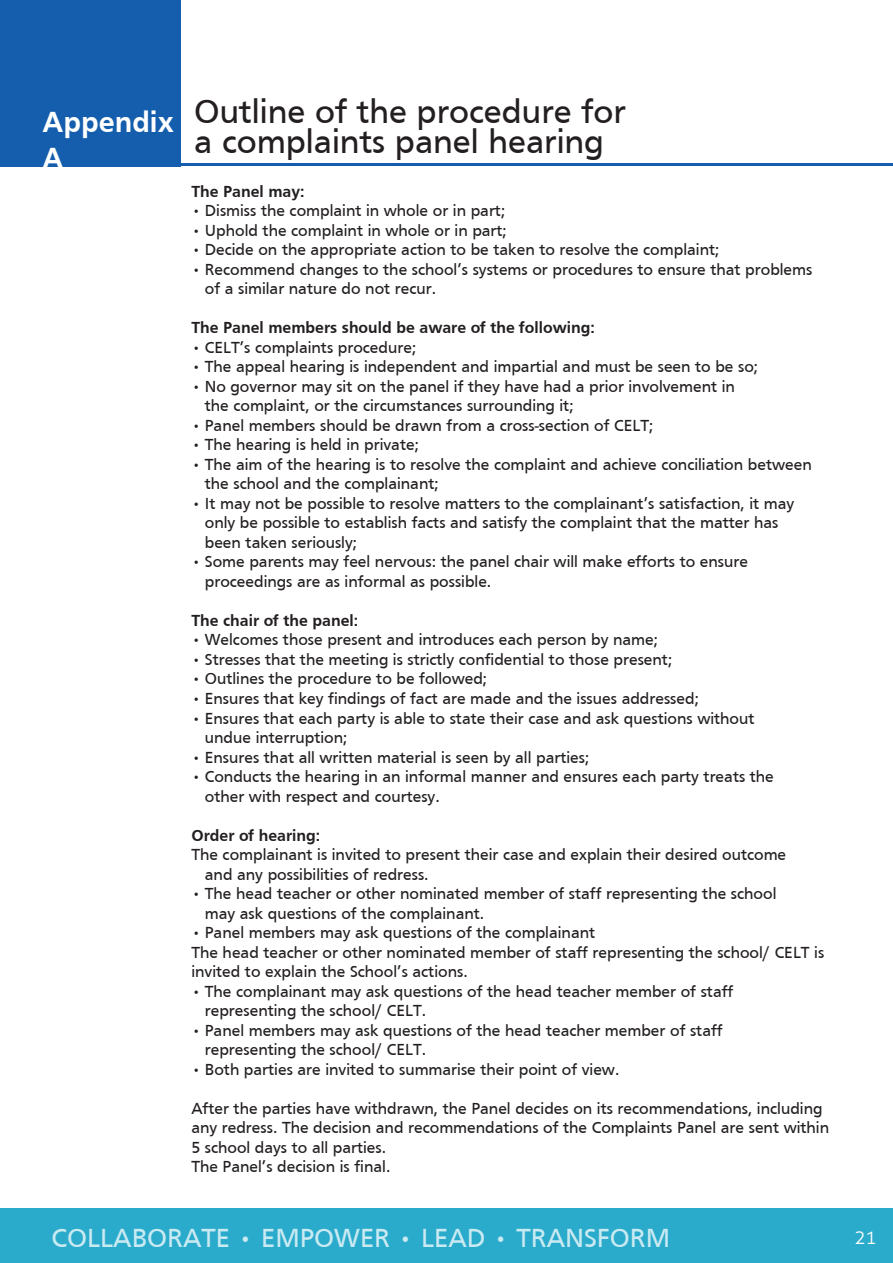
<style>
.page{position:relative;width:893px;height:1263px;background:#fff}
.page>*{position:absolute;margin:0;border:0;box-sizing:border-box;transform-origin:0 0}
.Headings{font:34.5px "Frutiger";color:#231f20}
.t1{font:700 30px/36px "Frutiger";color:#fff}
.t2{font:27px "Frutiger";color:#caeaf2}
.t3{font:300 19.5px "Aller";color:#fff}
.t4{font:16.5px/19.5px "Frutiger";color:#231f20}
.t5{font:700 16.5px "Frutiger";color:#231f20}
</style>
<div class="page">
<hr style="left:181px;top:163px;width:712px;height:3px;background:#145ead">
<div style="left:0;top:0;width:180px;height:167px;background:#145ead"></div>
<div style="left:0;top:1209px;width:893px;height:54px;background:#2babcc"></div>
<p class="t1" style="left:43px;top:104px;width:133px">Appendix<br>A</p>
<p class="Headings" style="left:194px;top:92px;width:433px">Outline of the procedure for</p>
<p class="Headings" style="left:194px;top:122px;width:411px">a complaints panel hearing</p>
<p class="t5" style="left:191px;top:182px;width:115px">The Panel may:</p>
<p class="t4" style="left:191px;top:201px;width:316px">• Dismiss the complaint in whole or in part;</p>
<p class="t4" style="left:191px;top:220px;width:317px">• Uphold the complaint in whole or in part;</p>
<p class="t4" style="left:191px;top:240px;width:530px">• Decide on the appropriate action to be taken to resolve the complaint;</p>
<p class="t4" style="left:205px;top:259px;width:609px;text-indent:-13px">• Recommend changes to the school’s systems or procedures to ensure that problems of a similar nature do not recur.</p>
<p class="t5" style="left:191px;top:318px;width:405px">The Panel members should be aware of the following:</p>
<p class="t4" style="left:191px;top:337px;width:227px">• CELT’s complaints procedure;</p>
<p class="t4" style="left:191px;top:357px;width:568px">• The appeal hearing is independent and impartial and must be seen to be so;</p>
<p class="t4" style="left:205px;top:376px;width:532px;text-indent:-13px">• No governor may sit on the panel if they have had a prior involvement in the complaint, or the circumstances surrounding it;</p>
<p class="t4" style="left:191px;top:415px;width:464px">• Panel members should be drawn from a cross-section of CELT;</p>
<p class="t4" style="left:191px;top:435px;width:229px">• The hearing is held in private;</p>
<p class="t4" style="left:205px;top:454px;width:608px;text-indent:-13px">• The aim of the hearing is to resolve the complaint and achieve conciliation between the school and the complainant;</p>
<p class="t4" style="left:205px;top:493px;width:591px;text-indent:-13px">• It may not be possible to resolve matters to the complainant’s satisfaction, it may only be possible to establish facts and satisfy the complaint that the matter has been taken seriously;</p>
<p class="t4" style="left:205px;top:552px;width:545px;text-indent:-13px">• Some parents may feel nervous: the panel chair will make efforts to ensure proceedings are as informal as possible.</p>
<p class="t5" style="left:191px;top:611px;width:168px">The chair of the panel:</p>
<p class="t4" style="left:191px;top:630px;width:468px">• Welcomes those present and introduces each person by name;</p>
<p class="t4" style="left:191px;top:649px;width:483px">• Stresses that the meeting is strictly confidential to those present;</p>
<p class="t4" style="left:191px;top:669px;width:297px">• Outlines the procedure to be followed;</p>
<p class="t4" style="left:191px;top:688px;width:509px">• Ensures that key findings of fact are made and the issues addressed;</p>
<p class="t4" style="left:205px;top:708px;width:551px;text-indent:-13px">• Ensures that each party is able to state their case and ask questions without undue interruption;</p>
<p class="t4" style="left:191px;top:747px;width:400px">• Ensures that all written material is seen by all parties;</p>
<p class="t4" style="left:205px;top:766px;width:571px;text-indent:-13px">• Conducts the hearing in an informal manner and ensures each party treats the other with respect and courtesy.</p>
<p class="t5" style="left:191px;top:825px;width:130px">Order of hearing:</p>
<p class="t4" style="left:205px;top:844px;width:583px;text-indent:-13px">The complainant is invited to present their case and explain their desired outcome and any possibilities of redress.</p>
<p class="t4" style="left:205px;top:883px;width:573px;text-indent:-13px">• The head teacher or other nominated member of staff representing the school may ask questions of the complainant.</p>
<p class="t4" style="left:191px;top:922px;width:405px">• Panel members may ask questions of the complainant</p>
<p class="t4" style="left:191px;top:942px;width:634px">The head teacher or other nominated member of staff representing the school/ CELT is invited to explain the School’s actions.</p>
<p class="t4" style="left:205px;top:981px;width:530px;text-indent:-13px">• The complainant may ask questions of the head teacher member of staff representing the school/ CELT.</p>
<p class="t4" style="left:205px;top:1020px;width:519px;text-indent:-13px">• Panel members may ask questions of the head teacher member of staff representing the school/ CELT.</p>
<p class="t4" style="left:191px;top:1059px;width:430px">• Both parties are invited to summarise their point of view.</p>
<p class="t4" style="left:191px;top:1098px;width:639px">After the parties have withdrawn, the Panel decides on its recommendations, including any redress. The decision and recommendations of the Complaints Panel are sent within<br>5 school days to all parties.</p>
<p class="t4" style="left:191px;top:1156px;width:201px">The Panel’s decision is final.</p>
<p class="t2" style="left:52px;top:1222px;width:620px">COLLABORATE • EMPOWER • LEAD • TRANSFORM</p>
<p class="t3" style="left:854px;top:1225px;width:24px">21</p>
</div>
